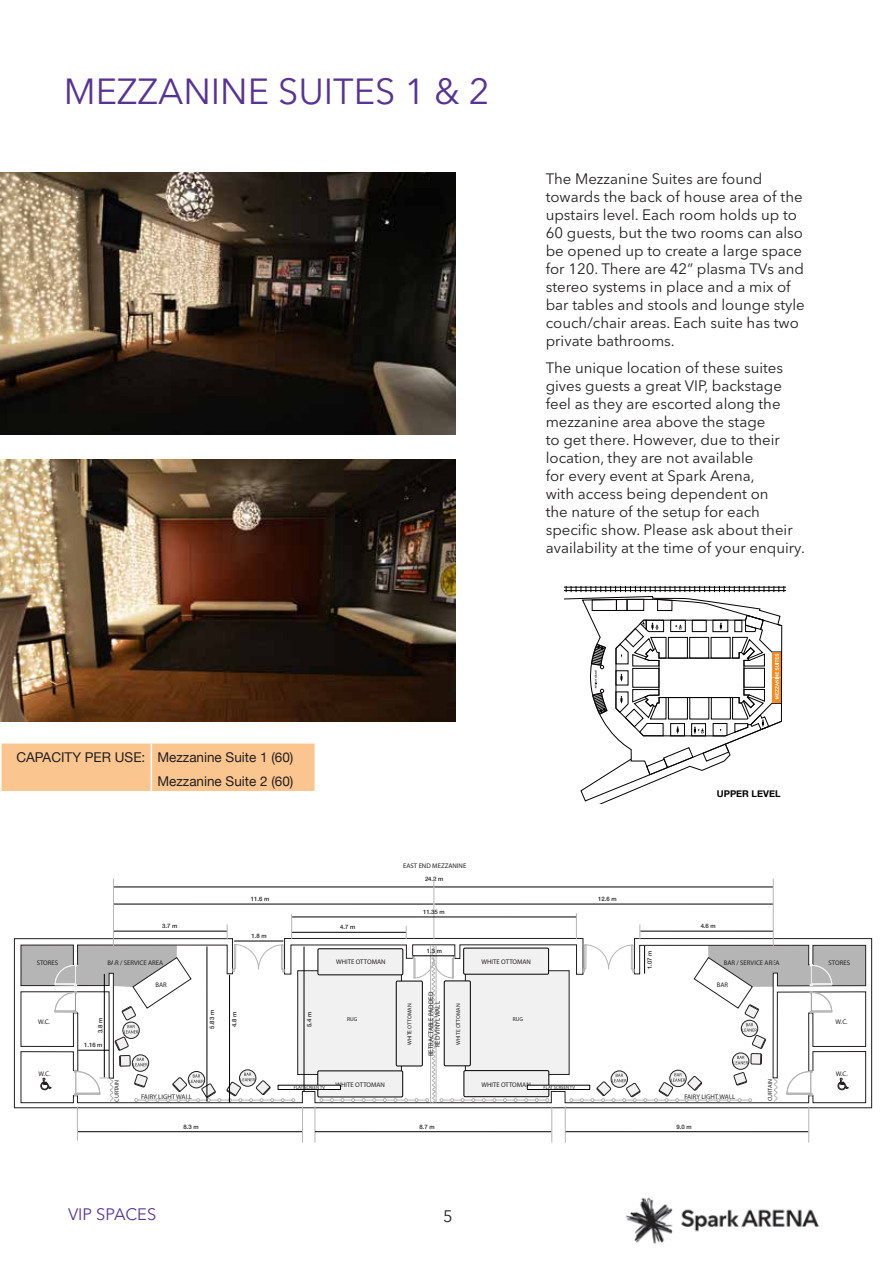
<style>
.page{position:relative;width:893px;height:1263px;background:#fff}
.page>*{position:absolute;margin:0;border:0;box-sizing:border-box;transform-origin:0 0}
.t1{font:36px "Avenir Next LT Pro";color:#573393}
.t2{font:16.5px "Avenir Next LT Pro";color:#573393}
.t3{font:16.5px "Avenir Next LT Pro";color:#231f20}
.t4{font:15px/18px "Avenir Next LT Pro";color:#231f20}
.t5{font:13.5px/24px "Helvetica Neue";color:#231f20;text-align:right}
.t6{font:700 9.3px "Helvetica Neue";color:#030000}
.t7{font:6.75px/6.8px "Myriad Pro";color:#231f20;text-align:center}
.t8{font:500 6px "Helvetica Neue";color:#231f20}
.t9{font:6px "Myriad Pro";color:#231f20}
.t10{font:5.7px "Myriad Pro";color:#231f20}
.t11{font:4.65px "Myriad Pro";color:#231f20}
</style>
<div class="page">
<img style="left:626px;top:1197px;width:193px;height:47px">
<img style="left:0;top:173px;width:455px;height:262px">
<img style="left:0;top:459px;width:455px;height:262px">
<svg style="left:14px;top:938px;width:858px;height:170px"></svg>
<svg style="left:786px;top:1070px;width:27px;height:26px"></svg>
<svg style="left:837px;top:1078px;width:12px;height:12px"></svg>
<svg style="left:774px;top:1078px;width:4px;height:23px"></svg>
<hr style="left:676px;top:1100px;width:75px;height:1px;background:#b5b5b5">
<svg style="left:717px;top:1098px;width:3px;height:4px"></svg>
<svg style="left:727px;top:1098px;width:4px;height:4px"></svg>
<svg style="left:738px;top:1098px;width:3px;height:4px"></svg>
<svg style="left:748px;top:1098px;width:4px;height:4px"></svg>
<hr style="left:571px;top:1100px;width:108px;height:1px;background:#b5b5b5">
<svg style="left:654px;top:1073px;width:55px;height:29px"></svg>
<svg style="left:734px;top:1072px;width:13px;height:13px"></svg>
<svg style="left:694px;top:945px;width:172px;height:119px"></svg>
<hr style="left:114px;top:904px;width:319px;height:1px;background:#000">
<hr style="left:434px;top:904px;width:339px;height:1px;background:#000">
<hr style="left:114px;top:887px;width:659px;height:1px;background:#000">
<hr style="left:113px;top:879px;width:1px;height:93px;background:#b5b5b5">
<hr style="left:434px;top:879px;width:1px;height:60px;background:#b5b5b5">
<hr style="left:640px;top:931px;width:133px;height:1px;background:#000">
<hr style="left:78px;top:1131px;width:224px;height:1px;background:#000">
<hr style="left:77px;top:1106px;width:1px;height:35px;background:#b5b5b5">
<hr style="left:302px;top:1106px;width:1px;height:36px;background:#b5b5b5">
<hr style="left:315px;top:1106px;width:1px;height:36px;background:#b5b5b5">
<hr style="left:315px;top:1131px;width:236px;height:1px;background:#000">
<hr style="left:552px;top:1106px;width:1px;height:36px;background:#b5b5b5">
<hr style="left:565px;top:1106px;width:1px;height:36px;background:#b5b5b5">
<hr style="left:566px;top:1131px;width:242px;height:1px;background:#000">
<hr style="left:808px;top:1106px;width:1px;height:36px;background:#b5b5b5">
<svg style="left:21px;top:913px;width:626px;height:190px"></svg>
<hr style="left:773px;top:879px;width:1px;height:93px;background:#b5b5b5">
<div style="left:2px;top:743px;width:313px;height:48px;background:#fbc58f"></div>
<hr style="left:151px;top:743px;width:1px;height:48px;background:#fff">
<svg style="left:564px;top:586px;width:222px;height:218px"></svg>
<svg style="left:566px;top:586px;width:218px;height:6px"></svg>
<hr style="left:564px;top:587px;width:222px;height:1px;background:#030000">
<hr style="left:564px;top:590px;width:222px;height:1px;background:#030000">
<svg style="left:580px;top:599px;width:202px;height:203px"></svg>
<h1 class="t1" style="left:64px;top:70px;width:427px">MEZZANINE SUITES 1 &amp; 2</h1>
<p class="t4" style="left:546px;top:170px;width:261px">The Mezzanine Suites are found towards the back of house area of the upstairs level. Each room holds up to 60 guests, but the two rooms can also be opened up to create a large space for 120. There are 42” plasma TVs and stereo systems in place and a mix of bar tables and stools and lounge style couch/chair areas. Each suite has two private bathrooms.</p>
<p class="t4" style="left:546px;top:358px;width:261px">The unique location of these suites gives guests a great VIP, backstage feel as they are escorted along the mezzanine area above the stage<br>to get there. However, due to their location, they are not available<br>for every event at Spark Arena,<br>with access being dependent on<br>the nature of the setup for each specific show. Please ask about their availability at the time of your enquiry.</p>
<p class="t5" style="left:16px;top:746px;width:278px">CAPACITY PER USE: Mezzanine Suite 1 (60)<br>Mezzanine Suite 2 (60)</p>
<p class="t7" style="left:403px;top:862px;width:65px">EAST END MEZZANINE</p>
<p class="t8" style="left:425px;top:874px;width:20px">24.2 m</p>
<p class="t6" style="left:717px;top:786px;width:65px">UPPER LEVEL</p>
<p class="t8" style="left:251px;top:894px;width:20px">11.6 m</p>
<p class="t8" style="left:598px;top:894px;width:20px">12.6 m</p>
<p class="t8" style="left:162px;top:921px;width:17px">3.7 m</p>
<p class="t8" style="left:251px;top:931px;width:17px">1.8 m</p>
<p class="t8" style="left:340px;top:922px;width:17px">4.7 m</p>
<p class="t8" style="left:423px;top:907px;width:23px">11.35 m</p>
<p class="t8" style="left:701px;top:921px;width:17px">4.6 m</p>
<p class="t8" style="left:427px;top:946px;width:17px">1.3 m</p>
<p class="t8" style="left:645px;top:969px;width:20px;rotate:-90deg">1.07 m</p>
<p class="t7" style="left:336px;top:958px;width:51px">WHITE OTTOMAN</p>
<p class="t7" style="left:482px;top:958px;width:51px">WHITE OTTOMAN</p>
<p class="t7" style="left:37px;top:959px;width:23px">STORES</p>
<p class="t7" style="left:107px;top:959px;width:57px">BAR / SERVICE AREA</p>
<p class="t7" style="left:829px;top:959px;width:23px">STORES</p>
<p class="t7" style="left:724px;top:959px;width:57px">BAR / SERVICE AREA</p>
<p class="t7" style="left:717px;top:981px;width:13px">BAR</p>
<p class="t7" style="left:156px;top:981px;width:13px">BAR</p>
<p class="t7" style="left:427px;top:1056px;width:66px;rotate:-90deg">RETRACTABLE PADDED<br>RED VINYL WALL</p>
<p class="t10" style="left:406px;top:1045px;width:43px;rotate:-90deg">WHITE OTTOMAN</p>
<p class="t10" style="left:455px;top:1045px;width:43px;rotate:-90deg">WHITE OTTOMAN</p>
<p class="t8" style="left:207px;top:1029px;width:20px;rotate:-90deg">5.83 m</p>
<p class="t8" style="left:229px;top:1027px;width:17px;rotate:-90deg">4.8 m</p>
<p class="t8" style="left:304px;top:1027px;width:17px;rotate:-90deg">5.4 m</p>
<p class="t10" style="left:347px;top:1016px;width:12px">RUG</p>
<p class="t10" style="left:513px;top:1016px;width:12px">RUG</p>
<p class="t8" style="left:95px;top:1033px;width:17px;rotate:-90deg">3.8 m</p>
<p class="t7" style="left:38px;top:1018px;width:13px">W.C.</p>
<p class="t7" style="left:836px;top:1018px;width:13px">W.C.</p>
<p class="t8" style="left:84px;top:1040px;width:20px">1.16 m</p>
<p class="t7" style="left:38px;top:1070px;width:13px">W.C.</p>
<p class="t9" style="left:113px;top:1102px;width:24px;rotate:-90deg">CURTAIN</p>
<p class="t7" style="left:336px;top:1081px;width:51px">WHITE OTTOMAN</p>
<p class="t7" style="left:481px;top:1082px;width:51px">WHITE OTTOMAN</p>
<p class="t11" style="left:294px;top:1084px;width:33px">FLAT SCREEN TV</p>
<p class="t11" style="left:544px;top:1084px;width:33px">FLAT SCREEN TV</p>
<p class="t7" style="left:141px;top:1094px;width:52px">FAIRY LIGHT WALL</p>
<p class="t7" style="left:684px;top:1094px;width:52px">FAIRY LIGHT WALL</p>
<p class="t8" style="left:184px;top:1122px;width:17px">8.3 m</p>
<p class="t8" style="left:420px;top:1122px;width:17px">8.7 m</p>
<p class="t8" style="left:677px;top:1122px;width:17px">9.0 m</p>
<p class="t2" style="left:68px;top:1205px;width:90px">VIP SPACES</p>
<p class="t3" style="left:443px;top:1206px;width:11px">5</p>
<p class="t9" style="left:766px;top:1101px;width:24px;rotate:-90deg">CURTAIN</p>
<p class="t7" style="left:836px;top:1071px;width:13px">W.C.</p>
</div>
